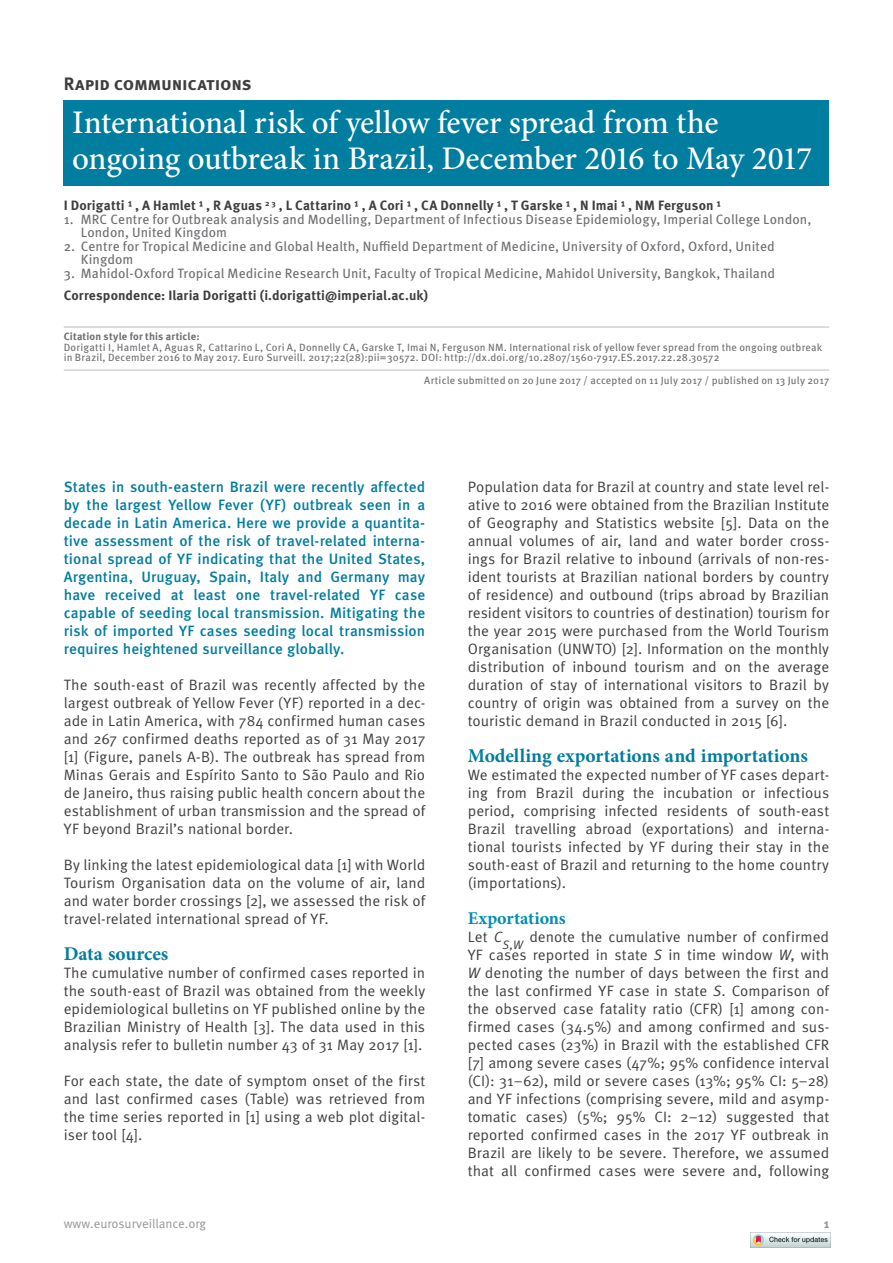
<style>
.page{position:relative;width:893px;height:1263px;background:#fff}
.page>*{position:absolute;margin:0;border:0;box-sizing:border-box;transform-origin:0 0}
.t1{font:500 33px/36px "Minion Pro";letter-spacing:-.01em;color:#fff}
.t2{font:700 19.5px "Minion Pro";color:#007d9f}
.t3{font:700 18px "Meta Pro";letter-spacing:-.015em;color:#3e3e3f}
.t4{font:700 18px "Minion Pro";color:#008fb0}
.t5{font:15px/18px "Meta Pro";color:#3e3e3f;text-align:justify}
.t6{font:500 15px/18px "Meta Pro";color:#007d9f;text-align:justify}
.t7{font:13.5px/13.5px "Meta Pro";letter-spacing:.005em;color:#6c6d70}
.t8{font:700 13.5px "Meta Pro";letter-spacing:.005em;color:#3e3e3f}
.t9{font:12.75px "Meta Pro";color:#939598}
.t10{font:700 12.75px "Meta Pro";color:#939598}
.t11{font:italic 12.3px "Meta Pro";color:#3e3e3f}
.t12{font:10.5px/10.5px "Meta Pro";letter-spacing:.015em;color:#6c6d70}
.t13{font:700 10.5px "Meta Pro";letter-spacing:.015em;color:#6c6d70}
.s1{font-style:italic}
</style>
<div class="page">
<hr style="left:64px;top:327px;width:765px;height:1px;background:#bcbdc0">
<hr style="left:64px;top:370px;width:765px;height:1px;background:#bcbdc0">
<div style="left:64px;top:100px;width:765px;height:86px;background:#007d9f"></div>
<img style="left:750px;top:1232px;width:80px;height:16px">
<p class="t3" style="left:64px;top:72px;width:189px">Rapid communications</p>
<h1 class="t1" style="left:72px;top:104px;width:741px">International risk of yellow fever spread from the ongoing outbreak in Brazil, December 2016 to May 2017</h1>
<p class="t8" style="left:64px;top:197px;width:659px">I Dorigatti ¹ , A Hamlet ¹ , R Aguas <sup>2</sup> <sup>3</sup> , L Cattarino ¹ , A Cori ¹ , CA Donnelly ¹ , T Garske ¹ , N Imai ¹ , NM Ferguson ¹</p>
<p class="t7" style="left:81px;top:213px;width:732px;text-indent:-17px">1. MRC Centre for Outbreak analysis and Modelling, Department of Infectious Disease Epidemiology, Imperial College London,<br>London, United Kingdom</p>
<p class="t7" style="left:81px;top:240px;width:695px;text-indent:-17px">2. Centre for Tropical Medicine and Global Health, Nuffield Department of Medicine, University of Oxford, Oxford, United<br>Kingdom</p>
<p class="t7" style="left:64px;top:267px;width:713px">3. Mahidol-Oxford Tropical Medicine Research Unit, Faculty of Tropical Medicine, Mahidol University, Bangkok, Thailand</p>
<p class="t8" style="left:64px;top:287px;width:366px">Correspondence: Ilaria Dorigatti (i.dorigatti@imperial.ac.uk)</p>
<p class="t13" style="left:64px;top:330px;width:137px">Citation style for this article:</p>
<p class="t12" style="left:64px;top:342px;width:760px">Dorigatti I, Hamlet A, Aguas R, Cattarino L, Cori A, Donnelly CA, Garske T, Imai N, Ferguson NM. International risk of yellow fever spread from the ongoing outbreak in Brazil, December 2016 to May 2017. Euro Surveill. 2017;22(28):pii=30572. DOI: http://dx.doi.org/10.2807/1560-7917.ES.2017.22.28.30572</p>
<p class="t12" style="left:424px;top:376px;width:406px">Article submitted on 20 June 2017 / accepted on 11 July 2017 / published on 13 July 2017</p>
<p class="t6" style="left:64px;top:478px;width:363px">States in south-eastern Brazil were recently affected by the largest Yellow Fever (YF) outbreak seen in a decade in Latin America. Here we provide a quantita&shy;tive assessment of the risk of travel-related interna&shy;tional spread of YF indicating that the United States, Argentina, Uruguay, Spain, Italy and Germany may have received at least one travel-related YF case capable of seeding local transmission. Mitigating the risk of imported YF cases seeding local transmission requires heightened surveillance globally.</p>
<p class="t5" style="left:64px;top:676px;width:363px">The south-east of Brazil was recently affected by the largest outbreak of Yellow Fever (YF) reported in a dec&shy;ade in Latin America, with 784 confirmed human cases and 267 confirmed deaths reported as of 31 May 2017 [1] (Figure, panels A-B). The outbreak has spread from Minas Gerais and Espírito Santo to São Paulo and Rio de Janeiro, thus raising public health concern about the establishment of urban transmission and the spread of YF beyond Brazil’s national border.</p>
<p class="t5" style="left:64px;top:856px;width:363px">By linking the latest epidemiological data [1] with World Tourism Organisation data on the volume of air, land and water border crossings [2], we assessed the risk of travel-related international spread of YF.</p>
<h2 class="t2" style="left:64px;top:940px;width:106px">Data sources</h2>
<p class="t5" style="left:64px;top:964px;width:363px">The cumulative number of confirmed cases reported in the south-east of Brazil was obtained from the weekly epidemiological bulletins on YF published online by the Brazilian Ministry of Health [3]. The data used in this analysis refer to bulletin number 43 of 31 May 2017 [1].</p>
<p class="t5" style="left:64px;top:1072px;width:363px">For each state, the date of symptom onset of the first and last confirmed cases (Table) was retrieved from the time series reported in [1] using a web plot digital&shy;iser tool [4].</p>
<p class="t5" style="left:468px;top:478px;width:363px">Population data for Brazil at country and state level rel&shy;ative to 2016 were obtained from the Brazilian Institute of Geography and Statistics website [5]. Data on the annual volumes of air, land and water border cross&shy;ings for Brazil relative to inbound (arrivals of non-res&shy;ident tourists at Brazilian national borders by country of residence) and outbound (trips abroad by Brazilian resident visitors to countries of destination) tourism for the year 2015 were purchased from the World Tourism Organisation (UNWTO) [2]. Information on the monthly distribution of inbound tourism and on the average duration of stay of international visitors to Brazil by country of origin was obtained from a survey on the touristic demand in Brazil conducted in 2015 [6].</p>
<h2 class="t2" style="left:468px;top:742px;width:342px">Modelling exportations and importations</h2>
<p class="t5" style="left:468px;top:766px;width:363px">We estimated the expected number of YF cases depart&shy;ing from Brazil during the incubation or infectious period, comprising infected residents of south-east Brazil travelling abroad (exportations) and interna&shy;tional tourists infected by YF during their stay in the south-east of Brazil and returning to the home country (importations).</p>
<p class="t4" style="left:468px;top:905px;width:100px">Exportations</p>
<p class="t5" style="left:468px;top:928px;width:36px">Let <span class="s1">C</span></p>
<p class="t11" style="left:503px;top:936px;width:22px">S,W</p>
<p class="t5" style="left:468px;top:928px;width:363px;text-indent:62px">denote the cumulative number of confirmed YF cases reported in state <span class="s1">S</span> in time window <span class="s1">W</span>, with <span class="s1">W</span> denoting the number of days between the first and the last confirmed YF case in state <span class="s1">S</span>. Comparison of the observed case fatality ratio (CFR) [1] among con&shy;firmed cases (34.5%) and among confirmed and sus&shy;pected cases (23%) in Brazil with the established CFR [7] among severe cases (47%; 95% confidence interval (CI): 31–62), mild or severe cases (13%; 95% CI: 5–28) and YF infections (comprising severe, mild and asymp&shy;tomatic cases) (5%; 95% CI: 2–12) suggested that reported confirmed cases in the 2017 YF outbreak in Brazil are likely to be severe. Therefore, we assumed that all confirmed cases were severe and, following</p>
<p class="t9" style="left:64px;top:1215px;width:144px">www.eurosurveillance.org</p>
<p class="t10" style="left:824px;top:1215px;width:7px">1</p>
</div>
